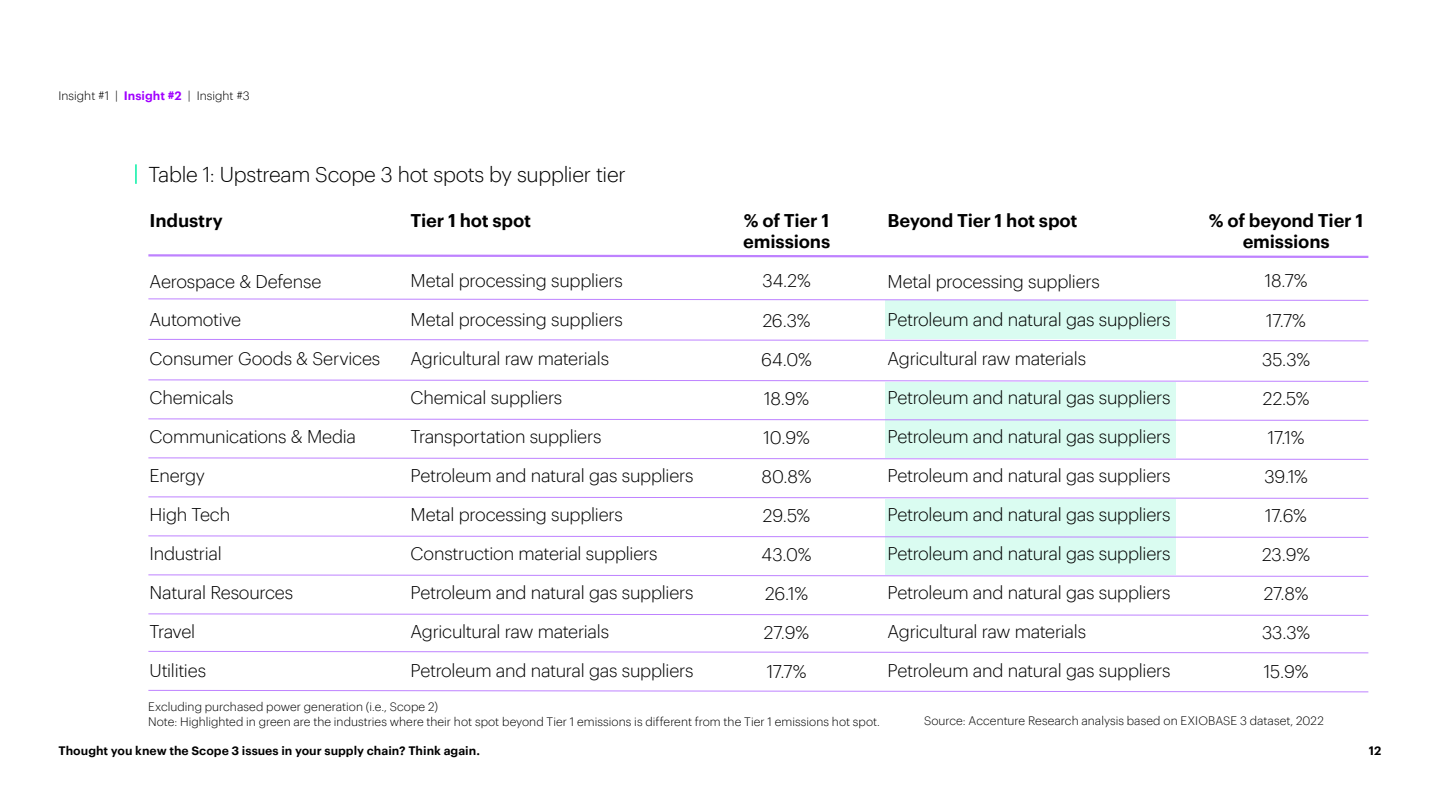
<style>
.page{position:relative;width:1440px;height:810px;background:#fff}
.page>*{position:absolute;margin:0;border:0;box-sizing:border-box;transform-origin:0 0}
.Subs{font:300 21px "Graphik";letter-spacing:-.015em;color:#000}
.t1{font:300 18px/39px "Graphik";letter-spacing:-.02em;color:#000}
.t2{font:600 18px/21px "Graphik";letter-spacing:-.01em;color:#000}
.Body{font:300 12px/15px "Graphik";letter-spacing:.005em;color:#000}
.t3{font:600 12px "Graphik";color:#000}
.s1{font-weight:600;color:#a100ff}
</style>
<div class="page">
<div style="left:885px;top:499px;width:291px;height:75px;background:#dafcf1"></div>
<div style="left:885px;top:382px;width:291px;height:76px;background:#dafcf1"></div>
<div style="left:885px;top:301px;width:291px;height:38px;background:#dafcf1"></div>
<hr style="left:135px;top:164px;width:2px;height:20px;background:#05f0a5">
<svg style="left:148px;top:298px;width:1221px;height:3px"></svg>
<svg style="left:148px;top:339px;width:1221px;height:3px"></svg>
<svg style="left:148px;top:379px;width:1221px;height:3px"></svg>
<svg style="left:148px;top:418px;width:1221px;height:3px"></svg>
<svg style="left:148px;top:457px;width:1221px;height:3px"></svg>
<svg style="left:148px;top:496px;width:1221px;height:3px"></svg>
<svg style="left:148px;top:535px;width:1221px;height:3px"></svg>
<svg style="left:148px;top:574px;width:1221px;height:3px"></svg>
<svg style="left:148px;top:613px;width:1221px;height:3px"></svg>
<svg style="left:148px;top:651px;width:1221px;height:3px"></svg>
<svg style="left:148px;top:690px;width:1221px;height:3px"></svg>
<svg style="left:148px;top:254px;width:1221px;height:4px"></svg>
<p class="Body" style="left:58px;top:87px;width:193px">Insight #1 | <span class="s1">Insight #2</span> | Insight #3</p>
<p class="Subs" style="left:148px;top:159px;width:479px">Table 1: Upstream Scope 3 hot spots by supplier tier</p>
<p class="t2" style="left:150px;top:209px;width:75px">Industry</p>
<p class="t1" style="left:150px;top:260px;width:232px">Aerospace &amp; Defense<br>Automotive<br>Consumer Goods &amp; Services<br>Chemicals<br>Communications &amp; Media<br>Energy<br>High Tech<br>Industrial<br>Natural Resources<br>Travel<br>Utilities</p>
<p class="t2" style="left:411px;top:209px;width:122px">Tier 1 hot spot</p>
<p class="t1" style="left:411px;top:260px;width:284px">Metal processing suppliers<br>Metal processing suppliers<br>Agricultural raw materials<br>Chemical suppliers<br>Transportation suppliers<br>Petroleum and natural gas suppliers<br>Metal processing suppliers<br>Construction material suppliers<br>Petroleum and natural gas suppliers<br>Agricultural raw materials<br>Petroleum and natural gas suppliers</p>
<p class="t2" style="left:743px;top:209px;width:89px">% of Tier 1 emissions</p>
<p class="t1" style="left:761px;top:260px;width:52px;text-align:center">34.2%<br>26.3%<br>64.0%<br>18.9%<br>10.9%<br>80.8%<br>29.5%<br>43.0%<br>26.1%<br>27.9%<br>17.7%</p>
<p class="t2" style="left:888px;top:209px;width:192px">Beyond Tier 1 hot spot</p>
<p class="t1" style="left:888px;top:260px;width:284px">Metal processing suppliers Petroleum and natural gas suppliers Agricultural raw materials Petroleum and natural gas suppliers Petroleum and natural gas suppliers Petroleum and natural gas suppliers Petroleum and natural gas suppliers Petroleum and natural gas suppliers Petroleum and natural gas suppliers Agricultural raw materials Petroleum and natural gas suppliers</p>
<p class="t2" style="left:1209px;top:209px;width:156px;text-align:center">% of beyond Tier 1 emissions</p>
<p class="t1" style="left:1262px;top:260px;width:50px;text-align:center">18.7%<br>17.7%<br>35.3%<br>22.5%<br>17.1%<br>39.1%<br>17.6%<br>23.9%<br>27.8%<br>33.3%<br>15.9%</p>
<p class="Body" style="left:148px;top:698px;width:734px">Excluding purchased power generation (i.e., Scope 2)<br>Note: Highlighted in green are the industries where their hot spot beyond Tier 1 emissions is different from the Tier 1 emissions hot spot.</p>
<p class="t3" style="left:58px;top:742px;width:423px">Thought you knew the Scope 3 issues in your supply chain? Think again.</p>
<p class="t3" style="left:1369px;top:742px;width:14px">12</p>
<p class="Body" style="left:924px;top:713px;width:401px">Source: Accenture Research analysis based on EXIOBASE 3 dataset, 2022</p>
</div>
